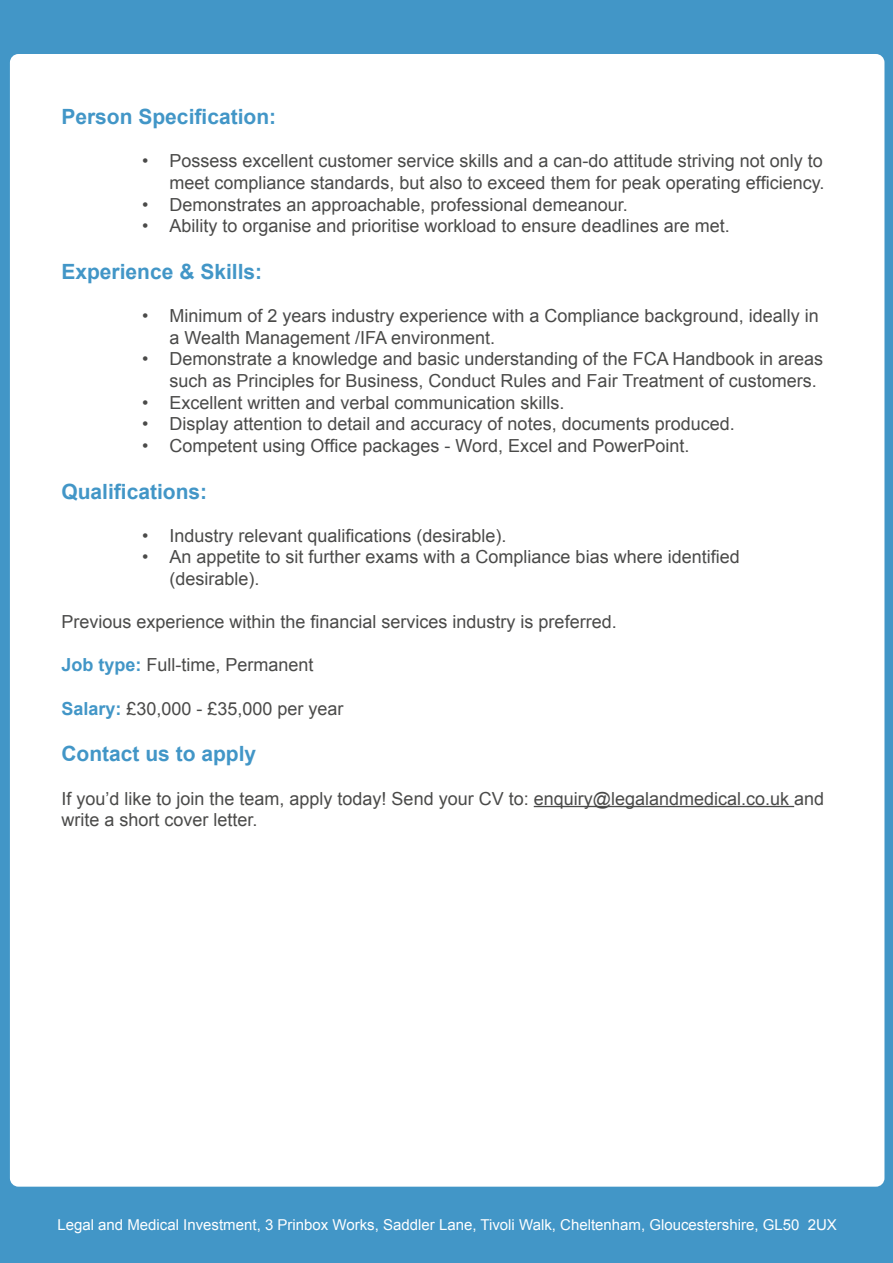
<style>
.page{position:relative;width:893px;height:1263px;background:#4296c7}
.page>*{position:absolute;margin:0;border:0;box-sizing:border-box;transform-origin:0 0}
.t1{font:700 21px "Arial";color:#4296c7}
.t2{font:18px/21.6px "Arial";color:#4a4a49}
.t3{font:15px "Arial";color:#fff}
.s1{font-weight:700;color:#4296c7}
</style>
<div class="page">
<div style="left:10px;top:54px;width:874px;height:1133px;background:#fff;border-radius:9px"></div>
<hr style="left:534px;top:806px;width:260px;height:1px;background:#4a4a49">
<p class="t1" style="left:61px;top:103px;width:216px">Person Specification:</p>
<p class="t2" style="left:142px;top:150px;width:684px;text-align:right">• Possess excellent customer service skills and a can-do attitude striving not only to meet compliance standards, but also to exceed them for peak operating efficiency.</p>
<p class="t2" style="left:142px;top:194px;width:487px">• Demonstrates an approachable, professional demeanour.</p>
<p class="t2" style="left:142px;top:215px;width:589px">• Ability to organise and prioritise workload to ensure deadlines are met.</p>
<p class="t1" style="left:61px;top:258px;width:202px">Experience &amp; Skills:</p>
<p class="t2" style="left:169px;top:305px;width:651px;text-indent:-27px">• Minimum of 2 years industry experience with a Compliance background, ideally in a Wealth Management /IFA environment.</p>
<p class="t2" style="left:169px;top:348px;width:655px;text-indent:-27px">• Demonstrate a knowledge and basic understanding of the FCA Handbook in areas such as Principles for Business, Conduct Rules and Fair Treatment of customers.</p>
<p class="t2" style="left:142px;top:392px;width:424px">• Excellent written and verbal communication skills.</p>
<p class="t2" style="left:142px;top:413px;width:594px">• Display attention to detail and accuracy of notes, documents produced.</p>
<p class="t2" style="left:142px;top:435px;width:549px">• Competent using Office packages - Word, Excel and PowerPoint.</p>
<p class="t1" style="left:61px;top:477px;width:147px">Qualifications:</p>
<p class="t2" style="left:142px;top:525px;width:366px">• Industry relevant qualifications (desirable).</p>
<p class="t2" style="left:169px;top:546px;width:572px;text-indent:-27px">• An appetite to sit further exams with a Compliance bias where identified (desirable).</p>
<p class="t2" style="left:61px;top:611px;width:557px">Previous experience within the financial services industry is preferred.</p>
<p class="t2" style="left:61px;top:654px;width:254px"><span class="s1">Job type:</span> Full-time, Permanent</p>
<p class="t2" style="left:61px;top:698px;width:284px"><span class="s1">Salary:</span> £30,000 - £35,000 per year</p>
<p class="t1" style="left:61px;top:740px;width:196px">Contact us to apply</p>
<p class="t2" style="left:61px;top:788px;width:764px">If you’d like to join the team, apply today! Send your CV to: enquiry@legalandmedical.co.uk and write a short cover letter.</p>
<p class="t3" style="left:57px;top:1215px;width:781px">Legal and Medical Investment, 3 Prinbox Works, Saddler Lane, Tivoli Walk, Cheltenham, Gloucestershire, GL50 2UX</p>
</div>
